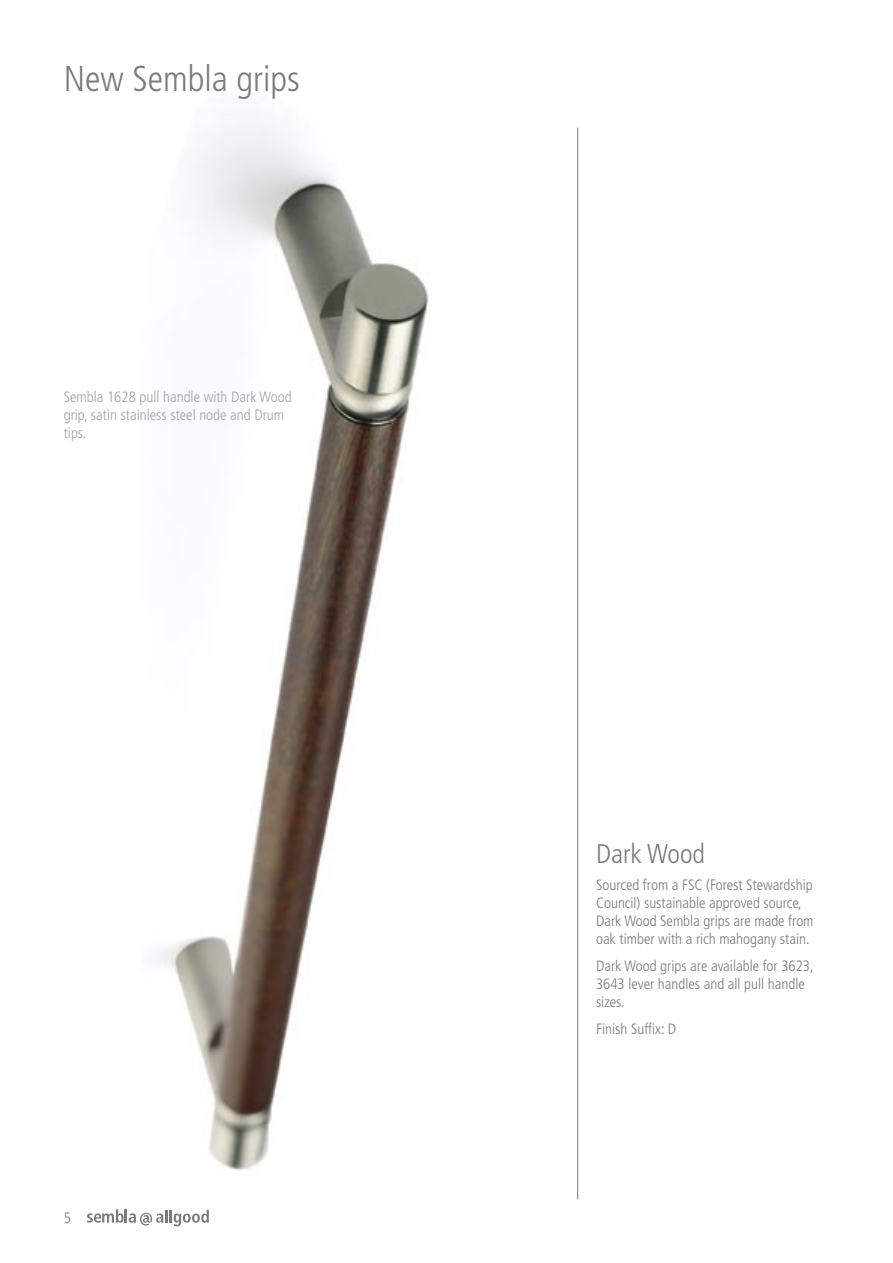
<style>
.page{position:relative;width:893px;height:1263px;background:#fff}
.page>*{position:absolute;margin:0;border:0;box-sizing:border-box;transform-origin:0 0}
.t1{font:300 condensed 36px "Frutiger";color:#7b7a7a}
.t2{font:300 condensed 27px "Frutiger";color:#7b7a7a}
.t3{font:300 condensed 15px/18px "Frutiger";color:#7b7a7a}
.t4{font:300 condensed 15px/18px "Frutiger";color:#a3a2a2}
</style>
<div class="page">
<hr style="left:577px;top:128px;width:1px;height:1071px;background:#7b7a7a">
<svg style="left:87px;top:1209px;width:122px;height:17px"></svg>
<img style="left:157px;top:113px;width:272px;height:1058px">
<h1 class="t1" style="left:64px;top:58px;width:238px">New Sembla grips</h1>
<p class="t4" style="left:64px;top:388px;width:229px">Sembla 1628 pull handle with Dark Wood grip, satin stainless steel node and Drum tips.</p>
<p class="t3" style="left:64px;top:1209px;width:9px">5</p>
<h2 class="t2" style="left:596px;top:839px;width:111px">Dark Wood</h2>
<p class="t3" style="left:596px;top:876px;width:219px">Sourced from a FSC (Forest Stewardship Council) sustainable approved source, Dark Wood Sembla grips are made from oak timber with a rich mahogany stain.</p>
<p class="t3" style="left:596px;top:957px;width:219px">Dark Wood grips are available for 3623,<br>3643 lever handles and all pull handle sizes.</p>
<p class="t3" style="left:596px;top:1020px;width:81px">Finish Suffix: D</p>
</div>
